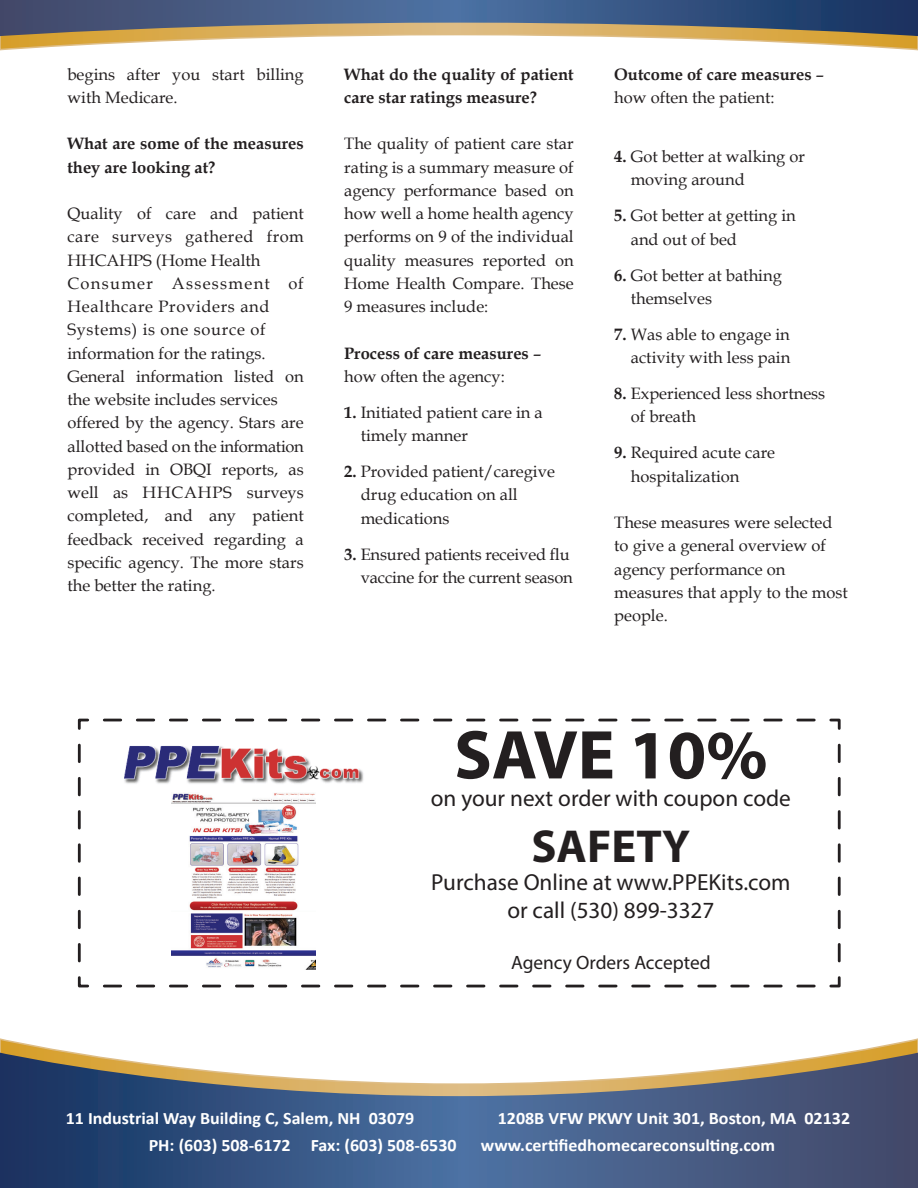
<style>
.page{position:relative;width:918px;height:1188px;background:#fff}
.page>*{position:absolute;margin:0;border:0;box-sizing:border-box;transform-origin:0 0}
.t1{font:700 69.6px "Myriad Pro";color:#231f20}
.t2{font:700 46.5px "Myriad Pro";color:#231f20}
.t3{font:23.25px/27.9px "Myriad Pro";color:#231f20;text-align:center}
.t4{font:19.35px "Myriad Pro";color:#231f20}
.t5{font:700 17.4px "Calibri";color:#fff}
.t6{font:16.5px/23.2px "Book Antiqua";color:#231f20}
.t7{font:700 16.5px/23.2px "Book Antiqua";color:#231f20}
.t8{font:16.5px/23.2px "Book Antiqua";letter-spacing:.04em;color:#231f20}
.s1{font-weight:400}
.s2{font-weight:700}
</style>
<div class="page">
<svg style="left:829px;top:976px;width:12px;height:12px"></svg>
<svg style="left:77px;top:976px;width:737px;height:12px"></svg>
<svg style="left:78px;top:743px;width:3px;height:218px"></svg>
<svg style="left:77px;top:718px;width:12px;height:12px"></svg>
<svg style="left:104px;top:718px;width:737px;height:12px"></svg>
<svg style="left:838px;top:745px;width:3px;height:218px"></svg>
<img style="left:172px;top:793px;width:144px;height:176px">
<img style="left:124px;top:746px;width:240px;height:38px">
<svg style="left:0;top:1038px;width:918px;height:15px"></svg>
<svg style="left:0;top:1053px;width:918px;height:135px;background:#61718c"></svg>
<svg style="left:0;top:36px;width:918px;height:15px"></svg>
<svg style="left:0;top:0;width:918px;height:36px;background:#626b78"></svg>
<p class="t6" style="left:68px;top:62px;width:238px">begins after you start billing with Medicare.</p>
<p class="t7" style="left:68px;top:132px;width:238px">What are some of the measures they are looking at?</p>
<p class="t6" style="left:68px;top:202px;width:238px;text-align:justify">Quality of care and patient care surveys gathered from HHCAHPS (Home Health</p>
<p class="t8" style="left:68px;top:271px;width:238px">Consumer Assessment of<br>Healthcare Providers and</p>
<p class="t8" style="left:68px;top:318px;width:200px">Systems) is one source of</p>
<p class="t6" style="left:68px;top:341px;width:200px">information for the ratings.</p>
<p class="t6" style="left:68px;top:364px;width:238px">General information listed on the website includes services</p>
<p class="t6" style="left:68px;top:411px;width:238px">offered by the agency. Stars are allotted based on the information</p>
<p class="t6" style="left:68px;top:457px;width:238px;text-align:justify">provided in OBQI reports, as well as HHCAHPS surveys completed, and any patient feedback received regarding a specific agency. The more stars the better the rating.</p>
<p class="t7" style="left:344px;top:62px;width:231px">What do the quality of patient care star ratings measure?</p>
<p class="t6" style="left:344px;top:132px;width:231px;text-align:justify">The quality of patient care star rating is a summary measure of agency performance based on how well a home health agency performs on 9 of the individual quality measures reported on Home Health Compare. These 9 measures include:</p>
<p class="t7" style="left:344px;top:341px;width:199px">Process of care measures <span class="s1">–</span></p>
<p class="t6" style="left:344px;top:364px;width:162px">how often the agency:</p>
<p class="t6" style="left:344px;top:400px;width:200px"><span class="s2">1.</span> Initiated patient care in a</p>
<p class="t6" style="left:361px;top:424px;width:109px">timely manner</p>
<p class="t6" style="left:344px;top:460px;width:212px"><span class="s2">2.</span> Provided patient/caregive</p>
<p class="t6" style="left:361px;top:483px;width:158px">drug education on all</p>
<p class="t6" style="left:361px;top:506px;width:90px">medications</p>
<p class="t6" style="left:344px;top:542px;width:227px"><span class="s2">3.</span> Ensured patients received flu</p>
<p class="t6" style="left:361px;top:565px;width:214px">vaccine for the current season</p>
<p class="t7" style="left:614px;top:62px;width:211px">Outcome of care measures <span class="s1">–</span></p>
<p class="t6" style="left:614px;top:85px;width:162px">how often the patient:</p>
<p class="t6" style="left:614px;top:145px;width:192px"><span class="s2">4.</span> Got better at walking or</p>
<p class="t6" style="left:631px;top:168px;width:116px">moving around</p>
<p class="t6" style="left:614px;top:204px;width:183px"><span class="s2">5.</span> Got better at getting in</p>
<p class="t6" style="left:631px;top:227px;width:108px">and out of bed</p>
<p class="t6" style="left:614px;top:263px;width:169px"><span class="s2">6.</span> Got better at bathing</p>
<p class="t6" style="left:631px;top:286px;width:83px">themselves</p>
<p class="t6" style="left:614px;top:322px;width:177px"><span class="s2">7.</span> Was able to engage in</p>
<p class="t6" style="left:631px;top:346px;width:161px">activity with less pain</p>
<p class="t6" style="left:614px;top:382px;width:213px"><span class="s2">8.</span> Experienced less shortness</p>
<p class="t6" style="left:631px;top:405px;width:67px">of breath</p>
<p class="t6" style="left:614px;top:441px;width:162px"><span class="s2">9.</span> Required acute care</p>
<p class="t6" style="left:631px;top:464px;width:110px">hospitalization</p>
<p class="t6" style="left:614px;top:511px;width:220px">These measures were selected to give a general overview of agency performance on</p>
<p class="t6" style="left:614px;top:580px;width:235px">measures that apply to the most people.</p>
<h1 class="t1" style="left:454px;top:710px;width:315px">SAVE 10%</h1>
<h3 class="t3" style="left:431px;top:784px;width:362px">on your next order with coupon code</h3>
<h2 class="t2" style="left:531px;top:816px;width:160px">SAFETY</h2>
<h3 class="t3" style="left:431px;top:868px;width:361px">Purchase Online at www.PPEKits.com or call (530) 899-3327</h3>
<p class="t4" style="left:511px;top:950px;width:201px">Agency Orders Accepted</p>
<p class="t5" style="left:66px;top:1106px;width:350px">11 Industrial Way Building C, Salem, NH 03079</p>
<p class="t5" style="left:498px;top:1106px;width:354px">1208B VFW PKWY Unit 301, Boston, MA 02132</p>
<p class="t5" style="left:149px;top:1133px;width:309px">PH: (603) 508-6172 Fax: (603) 508-6530</p>
<p class="t5" style="left:481px;top:1133px;width:296px">www.certifiedhomecareconsulting.com</p>
</div>
